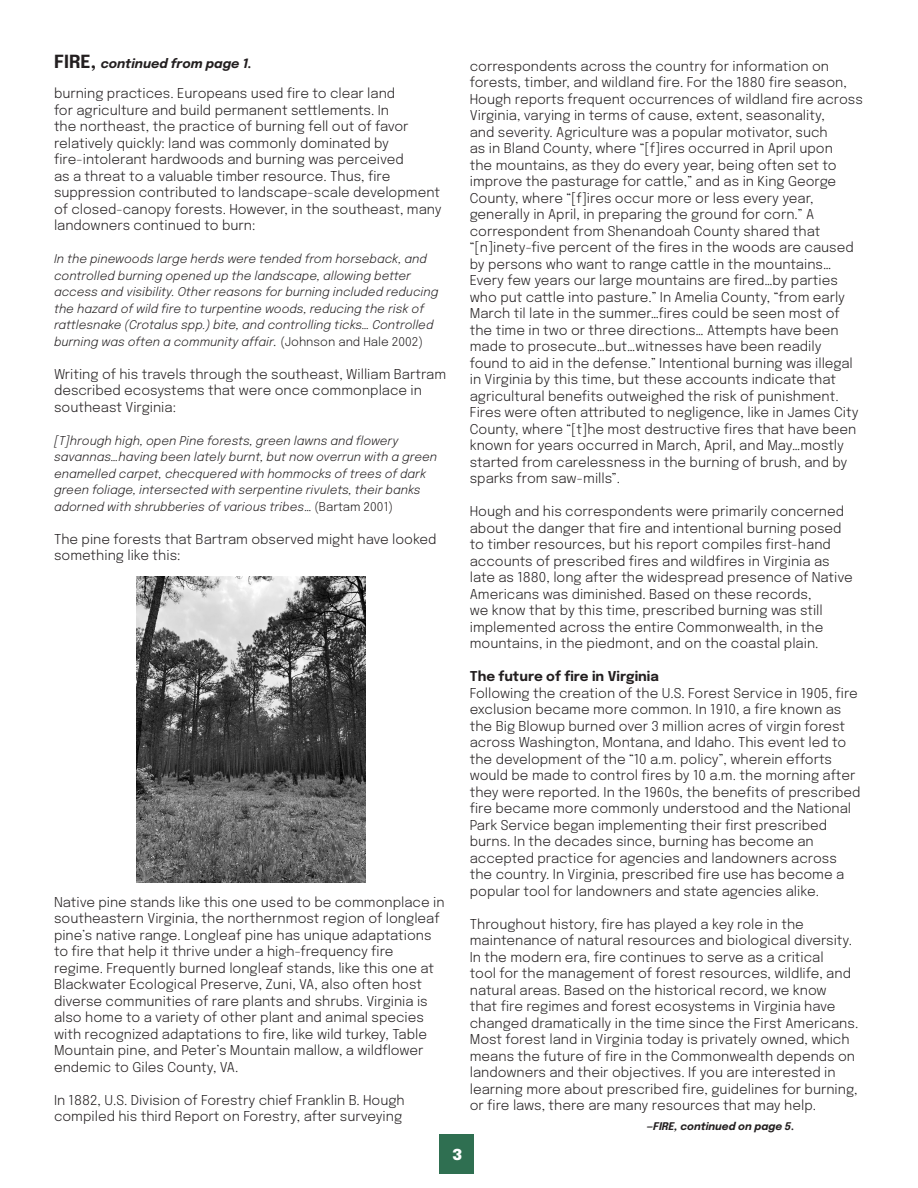
<style>
.page{position:relative;width:918px;height:1188px;background:#fff}
.page>*{position:absolute;margin:0;border:0;box-sizing:border-box;transform-origin:0 0}
.t1{font:900 15px "Epilogue";color:#fff}
.t2{font:300 13.5px/16.5px "Epilogue";color:#231f20}
.t3{font:700 13.5px "Epilogue";color:#231f20}
.t4{font:italic 700 12.75px "Epilogue";color:#231f20}
.t5{font:italic 300 12px/16.5px "Epilogue";color:#231f20}
.t6{font:italic 700 10.5px "Epilogue";color:#231f20}
.s1{font-style:normal;font-size:18px}
.s2{font-size:13.5px}
.s3{font-style:normal}
</style>
<div class="page">
<div style="left:440px;top:1134px;width:34px;height:40px;background:#2f6f51"></div>
<img style="left:137px;top:577px;width:229px;height:305px">
<p class="t4" style="left:54px;top:55px;width:200px"><span class="s1">FIRE,</span> continued from page 1.</p>
<p class="t2" style="left:54px;top:84px;width:389px">burning practices. Europeans used fire to clear land<br>for agriculture and build permanent settlements. In<br>the northeast, the practice of burning fell out of favor relatively quickly: land was commonly dominated by fire-intolerant hardwoods and burning was perceived<br>as a threat to a valuable timber resource. Thus, fire suppression contributed to landscape-scale development of closed-canopy forests. However, in the southeast, many landowners continued to burn:</p>
<p class="t5" style="left:54px;top:250px;width:386px">In the pinewoods large herds were tended from horseback, and controlled burning opened up the landscape, allowing better access and visibility. Other reasons for burning included reducing the hazard of wild fire to turpentine woods, reducing the risk of rattlesnake (Crotalus spp.) bite, and controlling ticks… Controlled burning was often a community affair<span class="s2">.</span> <span class="s3">(Johnson and Hale 2002)</span></p>
<p class="t2" style="left:54px;top:365px;width:394px">Writing of his travels through the southeast, William Bartram described ecosystems that were once commonplace in southeast Virginia:</p>
<p class="t5" style="left:54px;top:431px;width:385px">[T]hrough high, open Pine forests, green lawns and flowery savannas…having been lately burnt, but now overrun with a green enamelled carpet, checquered with hommocks of trees of dark green foliage, intersected with serpentine rivulets, their banks adorned with shrubberies of various tribes<span class="s3">… (Bartam 2001)</span></p>
<p class="t2" style="left:54px;top:530px;width:384px">The pine forests that Bartram observed might have looked something like this:</p>
<p class="t2" style="left:54px;top:893px;width:392px">Native pine stands like this one used to be commonplace in southeastern Virginia, the northernmost region of longleaf pine’s native range. Longleaf pine has unique adaptations to fire that help it thrive under a high-frequency fire regime. Frequently burned longleaf stands, like this one at Blackwater Ecological Preserve, Zuni, VA, also often host diverse communities of rare plants and shrubs. Virginia is also home to a variety of other plant and animal species with recognized adaptations to fire, like wild turkey, Table Mountain pine, and Peter’s Mountain mallow, a wildflower endemic to Giles County, VA.</p>
<p class="t2" style="left:54px;top:1091px;width:352px">In 1882, U.S. Division of Forestry chief Franklin B. Hough compiled his third Report on Forestry, after surveying</p>
<p class="t1" style="left:452px;top:1144px;width:11px">3</p>
<p class="t2" style="left:470px;top:57px;width:395px">correspondents across the country for information on forests, timber, and wildland fire. For the 1880 fire season, Hough reports frequent occurrences of wildland fire across Virginia, varying in terms of cause, extent, seasonality,<br>and severity. Agriculture was a popular motivator, such<br>as in Bland County, where “[f]ires occurred in April upon<br>the mountains, as they do every year, being often set to improve the pasturage for cattle,” and as in King George County, where “[f]ires occur more or less every year, generally in April, in preparing the ground for corn.” A correspondent from Shenandoah County shared that “[n]inety-five percent of the fires in the woods are caused by persons who want to range cattle in the mountains… Every few years our large mountains are fired…by parties who put cattle into pasture.” In Amelia County, “from early March til late in the summer…fires could be seen most of the time in two or three directions… Attempts have been made to prosecute…but…witnesses have been readily found to aid in the defense.” Intentional burning was illegal in Virginia by this time, but these accounts indicate that agricultural benefits outweighed the risk of punishment.<br>Fires were often attributed to negligence, like in James City County, where “[t]he most destructive fires that have been known for years occurred in March, April, and May…mostly started from carelessness in the burning of brush, and by sparks from saw-mills”.</p>
<p class="t2" style="left:470px;top:503px;width:385px">Hough and his correspondents were primarily concerned about the danger that fire and intentional burning posed to timber resources, but his report compiles first-hand accounts of prescribed fires and wildfires in Virginia as late as 1880, long after the widespread presence of Native Americans was diminished. Based on these records,<br>we know that by this time, prescribed burning was still implemented across the entire Commonwealth, in the mountains, in the piedmont, and on the coastal plain.</p>
<p class="t3" style="left:470px;top:667px;width:191px">The future of fire in Virginia</p>
<p class="t2" style="left:470px;top:684px;width:392px">Following the creation of the U.S. Forest Service in 1905, fire exclusion became more common. In 1910, a fire known as the Big Blowup burned over 3 million acres of virgin forest across Washington, Montana, and Idaho. This event led to the development of the “10 a.m. policy”, wherein efforts would be made to control fires by 10 a.m. the morning after they were reported. In the 1960s, the benefits of prescribed fire became more commonly understood and the National Park Service began implementing their first prescribed burns. In the decades since, burning has become an accepted practice for agencies and landowners across the country. In Virginia, prescribed fire use has become a popular tool for landowners and state agencies alike.</p>
<p class="t2" style="left:470px;top:915px;width:390px">Throughout history, fire has played a key role in the maintenance of natural resources and biological diversity.<br>In the modern era, fire continues to serve as a critical<br>tool for the management of forest resources, wildlife, and natural areas. Based on the historical record, we know<br>that fire regimes and forest ecosystems in Virginia have changed dramatically in the time since the First Americans.<br>Most forest land in Virginia today is privately owned, which means the future of fire in the Commonwealth depends on landowners and their objectives. If you are interested in learning more about prescribed fire, guidelines for burning, or fire laws, there are many resources that may help.</p>
<p class="t6" style="left:647px;top:1119px;width:149px">—FIRE, continued on page 5.</p>
</div>
